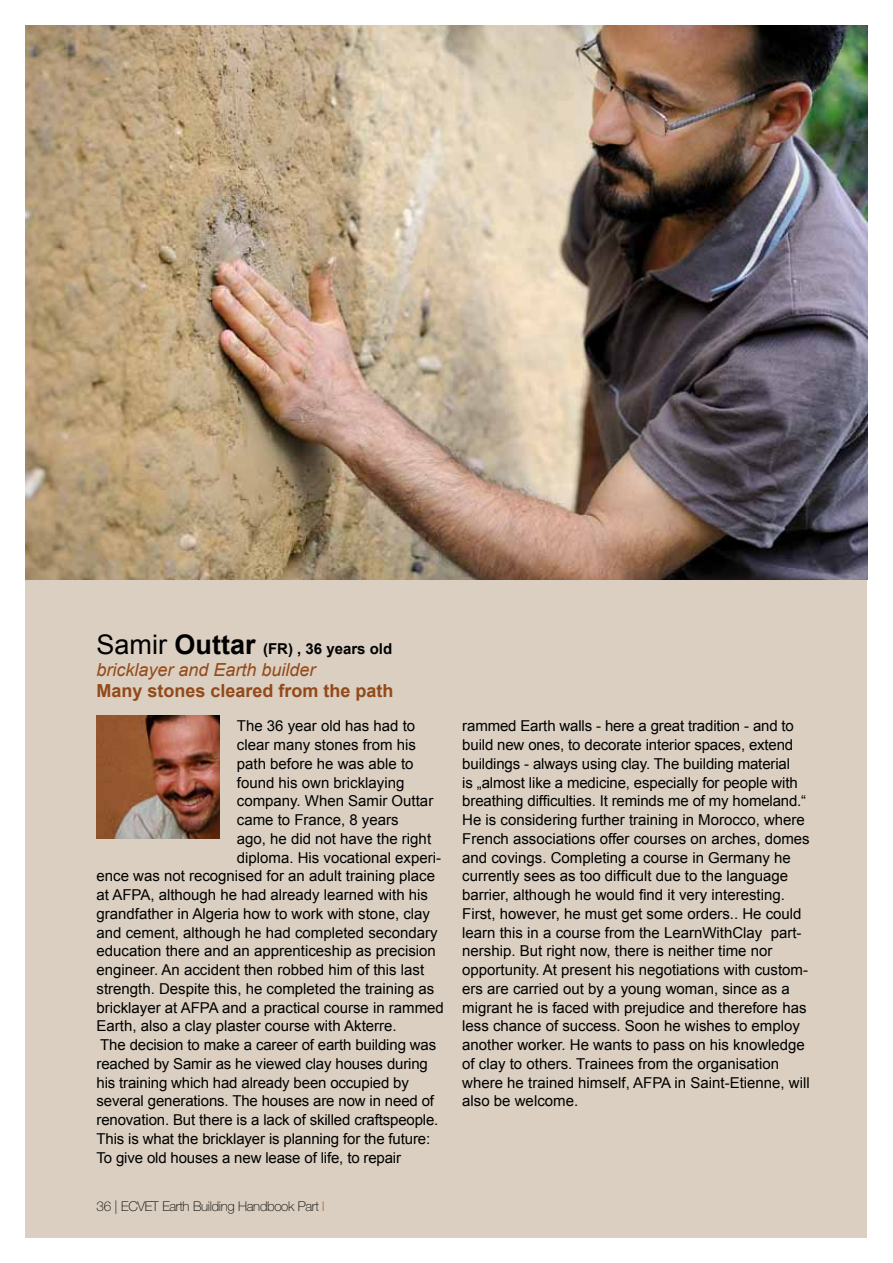
<style>
.page{position:relative;width:893px;height:1263px;background:#fff}
.page>*{position:absolute;margin:0;border:0;box-sizing:border-box;transform-origin:0 0}
.t1{font:700 18px "Arial";color:#934919}
.t2{font:italic 18px "Arial";color:#934919}
.t3{font:15px/18.8px "Arial";color:#000}
.t4{font:700 15px "Arial";color:#000}
.t5{font:100 13.5px "Helvetica Neue LT Pro";letter-spacing:-.025em;color:#000}
.s1{font-weight:400;font-size:27px}
.s2{font-size:27px}
.s3{color:#934919}
</style>
<div class="page">
<div style="left:26px;top:26px;width:841px;height:1211px;background:#dacfc0"></div>
<img style="left:26px;top:26px;width:841px;height:553px">
<img style="left:97px;top:716px;width:123px;height:123px">
<p class="t4" style="left:97px;top:639px;width:297px"><span class="s1">Samir</span> <span class="s2">Outtar</span> (FR) , 36 years old</p>
<p class="t2" style="left:97px;top:658px;width:221px">bricklayer and Earth builder</p>
<p class="t1" style="left:97px;top:679px;width:299px">Many stones cleared from the path</p>
<p class="t3" style="left:237px;top:717px;width:180px">The 36 year old has had to</p>
<p class="t3" style="left:237px;top:736px;width:181px">clear many stones from his</p>
<p class="t3" style="left:237px;top:754px;width:178px">path before he was able to</p>
<p class="t3" style="left:237px;top:773px;width:169px">found his own bricklaying</p>
<p class="t3" style="left:237px;top:792px;width:198px">company. When Samir Outtar</p>
<p class="t3" style="left:237px;top:811px;width:163px">came to France, 8 years</p>
<p class="t3" style="left:237px;top:829px;width:196px">ago, he did not have the right</p>
<p class="t3" style="left:237px;top:848px;width:206px">diploma. His vocational experi-</p>
<p class="t3" style="left:97px;top:867px;width:340px">ence was not recognised for an adult training place</p>
<p class="t3" style="left:97px;top:886px;width:333px">at AFPA, although he had already learned with his</p>
<p class="t3" style="left:97px;top:904px;width:335px">grandfather in Algeria how to work with stone, clay</p>
<p class="t3" style="left:97px;top:923px;width:343px">and cement, although he had completed secondary</p>
<p class="t3" style="left:97px;top:942px;width:341px">education there and an apprenticeship as precision</p>
<p class="t3" style="left:97px;top:961px;width:329px">engineer. An accident then robbed him of this last</p>
<p class="t3" style="left:97px;top:979px;width:339px">strength. Despite this, he completed the training as</p>
<p class="t3" style="left:97px;top:998px;width:349px">bricklayer at AFPA and a practical course in rammed</p>
<p class="t3" style="left:97px;top:1017px;width:302px">Earth, also a clay plaster course with Akterre.</p>
<p class="t3" style="left:100px;top:1036px;width:337px">The decision to make a career of earth building was</p>
<p class="t3" style="left:97px;top:1054px;width:333px">reached by Samir as he viewed clay houses during</p>
<p class="t3" style="left:97px;top:1073px;width:314px">his training which had already been occupied by</p>
<p class="t3" style="left:97px;top:1092px;width:339px">several generations. The houses are now in need of</p>
<p class="t3" style="left:97px;top:1111px;width:343px">renovation. But there is a lack of skilled craftspeople.</p>
<p class="t3" style="left:97px;top:1129px;width:335px">This is what the bricklayer is planning for the future:</p>
<p class="t3" style="left:97px;top:1148px;width:306px">To give old houses a new lease of life, to repair</p>
<p class="t5" style="left:97px;top:1199px;width:230px">36 | ECVET Earth Building Handbook Part <span class="s3">I</span></p>
<p class="t3" style="left:462px;top:717px;width:349px">rammed Earth walls - here a great tradition - and to build new ones, to decorate interior spaces, extend buildings - always using clay. The building material<br>is „almost like a medicine, especially for people with breathing difficulties. It reminds me of my homeland.“ He is considering further training in Morocco, where French associations offer courses on arches, domes and covings. Completing a course in Germany he currently sees as too difficult due to the language barrier, although he would find it very interesting.<br>First, however, he must get some orders.. He could learn this in a course from the LearnWithClay part&shy;nership. But right now, there is neither time nor opportunity. At present his negotiations with custom&shy;ers are carried out by a young woman, since as a migrant he is faced with prejudice and therefore has less chance of success. Soon he wishes to employ another worker. He wants to pass on his knowledge of clay to others. Trainees from the organisation where he trained himself, AFPA in Saint-Etienne, will also be welcome.</p>
</div>
